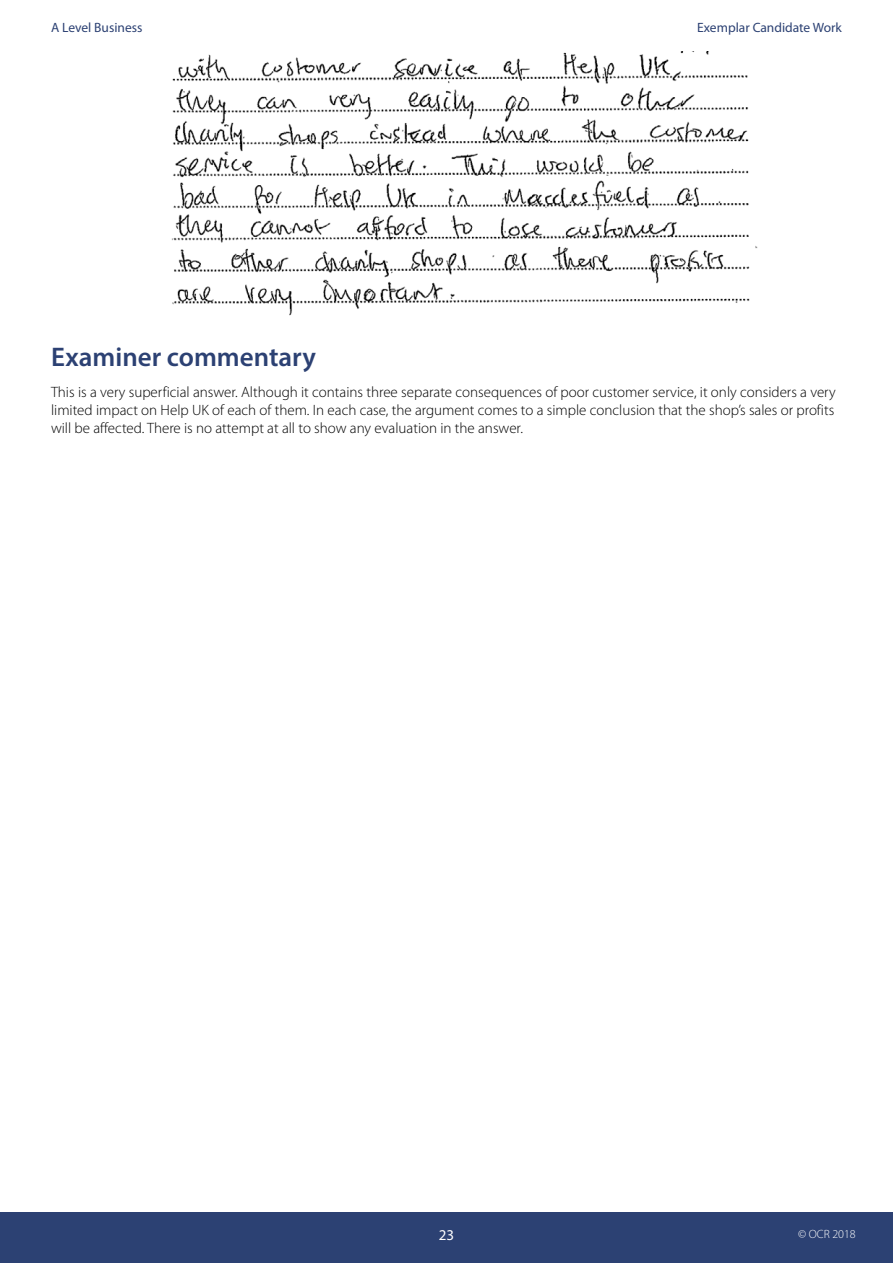
<style>
.page{position:relative;width:893px;height:1263px;background:#fff}
.page>*{position:absolute;margin:0;border:0;box-sizing:border-box;transform-origin:0 0}
.Subheading{font:600 27px "Myriad Pro";color:#2c4173}
.Body{font:300 15px/18px "Myriad Pro";color:#000;text-align:justify}
.t1{font:15px "Myriad Pro";color:#fff}
.t2{font:13.5px "Myriad Pro";color:#2c4173}
.t3{font:300 12px "Myriad Pro";color:#fff}
</style>
<div class="page">
<div style="left:0;top:1212px;width:893px;height:51px;background:#2c4173"></div>
<img style="left:171px;top:51px;width:587px;height:265px">
<p class="t2" style="left:51px;top:19px;width:93px">A Level Business</p>
<p class="t2" style="left:697px;top:19px;width:146px">Exemplar Candidate Work</p>
<h3 class="Subheading" style="left:51px;top:340px;width:266px">Examiner commentary</h3>
<h3 class="Body" style="left:51px;top:383px;width:786px">This is a very superficial answer. Although it contains three separate consequences of poor customer service, it only considers a very limited impact on Help UK of each of them. In each case, the argument comes to a simple conclusion that the shop’s sales or profits will be affected. There is no attempt at all to show any evaluation in the answer.</h3>
<p class="t1" style="left:439px;top:1226px;width:17px">23</p>
<p class="t3" style="left:798px;top:1228px;width:59px">© OCR 2018</p>
</div>
